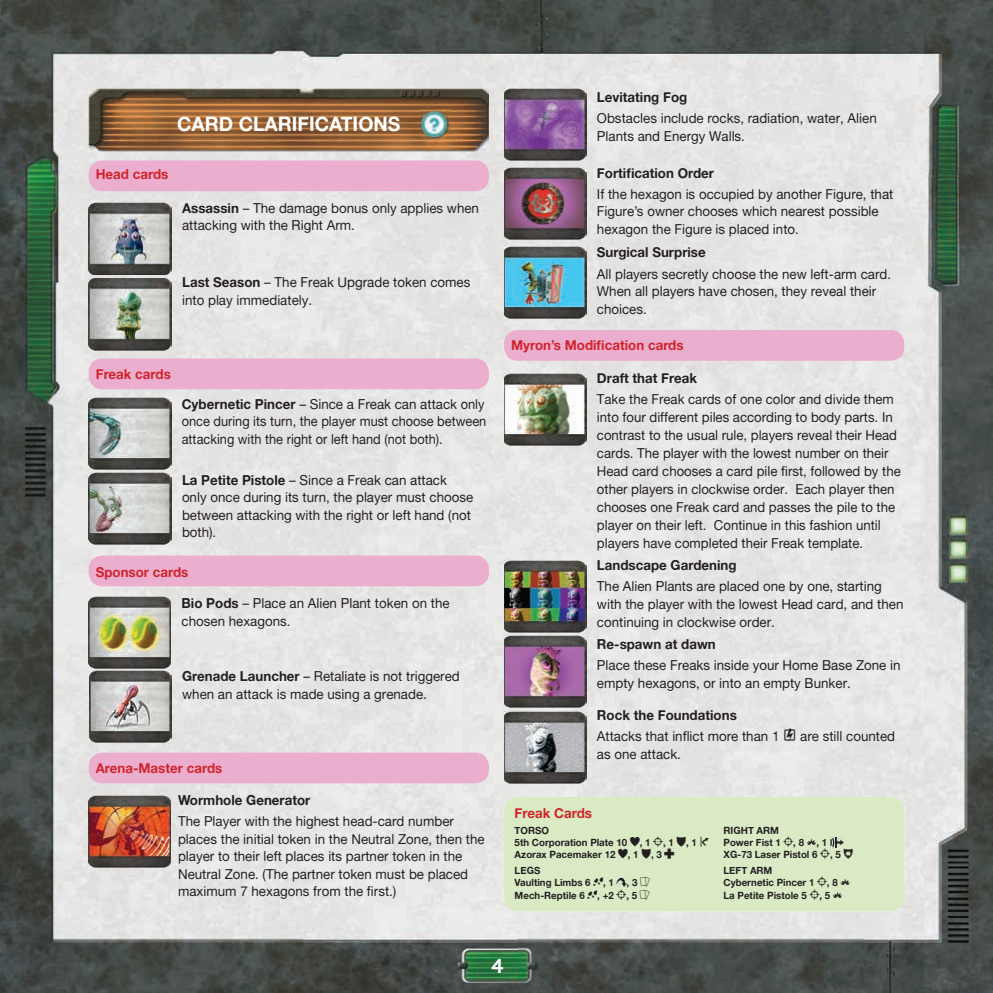
<style>
.page{position:relative;width:993px;height:993px;background:#fff}
.page>*{position:absolute;margin:0;border:0;box-sizing:border-box;transform-origin:0 0}
.t1{font:20px "Alte Haas Grotesk Bold";color:#fff}
.t2{font:700 20px "PT Sans Caption";color:#fff}
.t3{font:13.75px/17.5px "Alte Haas Grotesk";color:#231f20}
.t4{font:13.75px/18px "Alte Haas Grotesk";color:#231f20;scale:.96 1}
.t5{font:13.75px "Alte Haas Grotesk Bold";color:#231f20}
.t6{font:13.75px "Alte Haas Grotesk Bold";color:#d1232a}
.t7{font:10px/12.2px "Alte Haas Grotesk Bold";color:#231f20}
.s1{font-family:"Alte Haas Grotesk Bold"}
</style>
<div class="page">
<img style="left:0;top:0;width:517px;height:992px">
<img style="left:517px;top:0;width:475px;height:172px">
<div style="left:561px;top:172px;width:302px;height:604px;background:#e5e5e4"></div>
<img style="left:863px;top:172px;width:129px;height:820px">
<div style="left:517px;top:776px;width:346px;height:20px;background:#e5e5e4"></div>
<img style="left:517px;top:911px;width:346px;height:81px">
<div style="left:89px;top:752px;width:400px;height:31px;background:#ecaecf;border-radius:14px"></div>
<div style="left:504px;top:330px;width:400px;height:30px;background:#ecaecf;border-radius:14px"></div>
<div style="left:89px;top:555px;width:400px;height:31px;background:#ecaecf;border-radius:14px"></div>
<img style="left:89px;top:89px;width:400px;height:63px">
<div style="left:89px;top:358px;width:400px;height:31px;background:#ecaecf;border-radius:14px"></div>
<div style="left:89px;top:160px;width:400px;height:31px;background:#ecaecf;border-radius:14px"></div>
<img style="left:89px;top:202px;width:82px;height:73px">
<img style="left:89px;top:278px;width:82px;height:72px">
<img style="left:89px;top:472px;width:82px;height:72px">
<img style="left:89px;top:397px;width:82px;height:72px">
<img style="left:89px;top:670px;width:82px;height:72px">
<img style="left:504px;top:167px;width:82px;height:72px">
<img style="left:504px;top:88px;width:82px;height:72px">
<img style="left:504px;top:246px;width:82px;height:72px">
<img style="left:89px;top:795px;width:82px;height:72px">
<img style="left:89px;top:596px;width:82px;height:72px">
<img style="left:504px;top:374px;width:82px;height:71px">
<img style="left:504px;top:711px;width:82px;height:72px">
<img style="left:504px;top:635px;width:82px;height:72px">
<img style="left:504px;top:560px;width:82px;height:72px">
<div style="left:504px;top:796px;width:400px;height:115px;background:#d9eac5;border-radius:14px"></div>
<img style="left:830px;top:837px;width:13px;height:9px">
<img style="left:420px;top:110px;width:29px;height:29px">
<svg style="left:784px;top:728px;width:10px;height:14px"></svg>
<svg style="left:616px;top:877px;width:11px;height:10px"></svg>
<h1 class="t1" style="left:177px;top:111px;width:225px">CARD CLARIFICATIONS</h1>
<p class="t6" style="left:96px;top:166px;width:74px">Head cards</p>
<p class="t3" style="left:182px;top:199px;width:298px"><span class="s1">Assassin</span> – The damage bonus only applies when attacking with the Right Arm.</p>
<p class="t3" style="left:182px;top:273px;width:290px"><span class="s1">Last Season</span> – The Freak Upgrade token comes into play immediately.</p>
<p class="t6" style="left:96px;top:365px;width:77px">Freak cards</p>
<p class="t3" style="left:182px;top:395px;width:306px"><span class="s1">Cybernetic Pincer</span> – Since a Freak can attack only once during its turn, the player must choose between attacking with the right or left hand (not both).</p>
<p class="t3" style="left:182px;top:470px;width:293px"><span class="s1">La Petite Pistole</span> – Since a Freak can attack only once during its turn, the player must choose between attacking with the right or left hand (not both).</p>
<p class="t6" style="left:96px;top:563px;width:94px">Sponsor cards</p>
<p class="t3" style="left:181px;top:593px;width:269px;line-height:18px"><span class="s1">Bio Pods</span> – Place an Alien Plant token on the chosen hexagons.</p>
<p class="t3" style="left:182px;top:667px;width:279px;line-height:18px"><span class="s1">Grenade Launcher</span> – Retaliate is not triggered when an attack is made using a grenade.</p>
<p class="t6" style="left:96px;top:759px;width:128px">Arena-Master cards</p>
<p class="t5" style="left:178px;top:791px;width:134px">Wormhole Generator</p>
<p class="t3" style="left:178px;top:812px;width:308px">The Player with the highest head-card number places the initial token in the Neutral Zone, then the player to their left places its partner token in the Neutral Zone. (The partner token must be placed maximum 7 hexagons from the first.)</p>
<p class="t5" style="left:596px;top:89px;width:92px">Levitating Fog</p>
<p class="t3" style="left:596px;top:109px;width:281px">Obstacles include rocks, radiation, water, Alien<br>Plants and Energy Walls.</p>
<p class="t5" style="left:596px;top:164px;width:119px">Fortification Order</p>
<p class="t3" style="left:596px;top:185px;width:298px">If the hexagon is occupied by another Figure, that<br>Figure’s owner chooses which nearest possible hexagon the Figure is placed into.</p>
<p class="t5" style="left:596px;top:244px;width:110px">Surgical Surprise</p>
<p class="t3" style="left:596px;top:264px;width:295px">All players secretly choose the new left-arm card.<br>When all players have chosen, they reveal their choices.</p>
<p class="t6" style="left:511px;top:336px;width:174px">Myron’s Modification cards</p>
<p class="t5" style="left:596px;top:369px;width:102px">Draft that Freak</p>
<p class="t4" style="left:596px;top:390px;width:318px">Take the Freak cards of one color and divide them into four different piles according to body parts. In contrast to the usual rule, players reveal their Head cards. The player with the lowest number on their Head card chooses a card pile first, followed by the other players in clockwise order. Each player then chooses one Freak card and passes the pile to the player on their left. Continue in this fashion until players have completed their Freak template.</p>
<p class="t5" style="left:596px;top:556px;width:141px">Landscape Gardening</p>
<p class="t3" style="left:596px;top:577px;width:308px;line-height:18px">The Alien Plants are placed one by one, starting with the player with the lowest Head card, and then continuing in clockwise order.</p>
<p class="t5" style="left:596px;top:635px;width:120px">Re-spawn at dawn</p>
<p class="t3" style="left:596px;top:656px;width:305px;line-height:18px">Place these Freaks inside your Home Base Zone in empty hexagons, or into an empty Bunker.</p>
<p class="t5" style="left:596px;top:706px;width:141px">Rock the Foundations</p>
<p class="t3" style="left:596px;top:727px;width:299px;line-height:18px">Attacks that inflict more than 1 ▼ are still counted as one attack.</p>
<p class="t6" style="left:514px;top:804px;width:79px">Freak Cards</p>
<p class="t7" style="left:514px;top:823px;width:184px">TORSO<br>5th Corporation Plate 10 ★, 1 ■, 1 □, 1<br>Azorax Pacemaker 12 ★, 1 □, 3 ★●</p>
<p class="t7" style="left:514px;top:863px;width:101px">LEGS<br>Vaulting Limbs 6 , 1</p>
<p class="t7" style="left:514px;top:876px;width:124px;text-align:right">, 3<br>Mech-Reptile 6 , +2 ■, 5</p>
<p class="t7" style="left:723px;top:823px;width:119px">RIGHT ARM<br>Power Fist 1 ■, 8 , 1<br>XG-73 Laser Pistol 6 ■, 5</p>
<p class="t7" style="left:723px;top:863px;width:116px">LEFT ARM<br>Cybernetic Pincer 1 ■, 8<br>La Petite Pistole 5 ■, 5</p>
<h1 class="t2" style="left:491px;top:952px;width:13px">4</h1>
</div>
